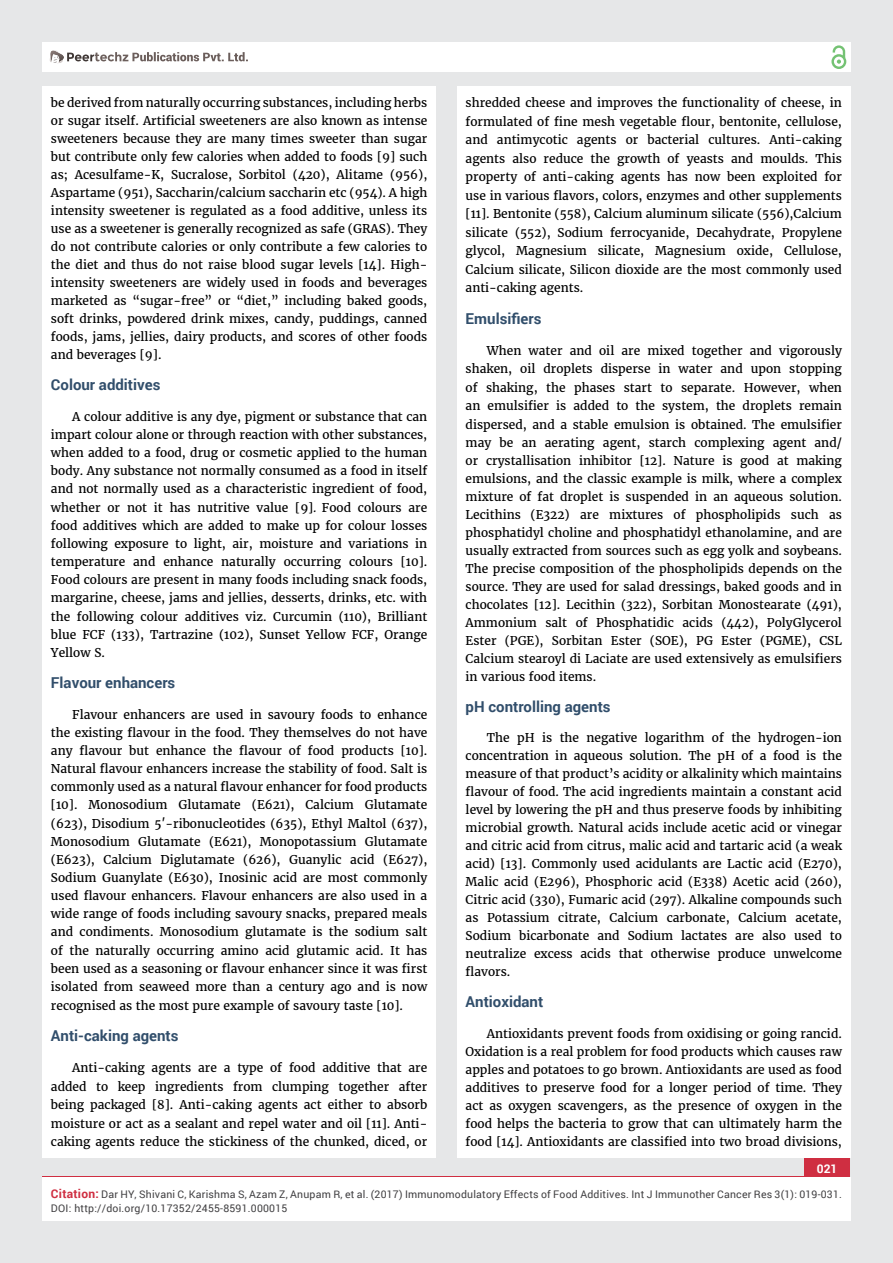
<style>
.page{position:relative;width:893px;height:1263px;background:#e6e7e8}
.page>*{position:absolute;margin:0;border:0;box-sizing:border-box;transform-origin:0 0}
.t1{font:700 15px "Roboto";color:#314e6b}
.t2{font:12px/18.1px "Merriweather";color:#000;text-align:justify}
.t3{font:700 12px "Roboto";color:#fff}
.t4{font:10.5px/13.5px "Roboto";letter-spacing:.02em;color:#414042}
.s1{font-style:italic}
.s2{font-weight:700;font-size:12px;color:#cf2e41}
</style>
<div class="page">
<div style="left:42px;top:43px;width:808px;height:29px;background:#fff"></div>
<div style="left:831px;top:54px;width:15px;height:15px;border:2px solid #74c273;border-radius:50%"></div>
<svg style="left:831px;top:45px;width:15px;height:19px"></svg>
<div style="left:804px;top:1157px;width:46px;height:43px;background:#cf2e41"></div>
<svg style="left:49px;top:50px;width:199px;height:14px"></svg>
<div style="left:42px;top:1177px;width:808px;height:43px;background:#fff"></div>
<div style="left:42px;top:87px;width:394px;height:1071px;background:#fff"></div>
<div style="left:457px;top:87px;width:393px;height:1071px;background:#fff"></div>
<p class="t2" style="left:51px;top:94px;width:378px">be derived from naturally occurring substances, including herbs or sugar itself. Artificial sweeteners are also known as intense sweeteners because they are many times sweeter than sugar but contribute only few calories when added to foods [9] such as; Acesulfame-K, Sucralose, Sorbitol (420), Alitame (956), Aspartame (951), Saccharin/calcium saccharin etc (954). A high intensity sweetener is regulated as a food additive, unless its use as a sweetener is generally recognized as safe (GRAS). They do not contribute calories or only contribute a few calories to the diet and thus do not raise blood sugar levels [14]. High&shy;intensity sweeteners are widely used in foods and beverages marketed as “sugar-free” or “diet,” including baked goods, soft drinks, powdered drink mixes, candy, puddings, canned foods, jams, jellies, dairy products, and scores of other foods and beverages [9].</p>
<p class="t1" style="left:51px;top:374px;width:111px">Colour additives</p>
<p class="t2" style="left:51px;top:408px;width:378px;text-indent:21px">A colour additive is any dye, pigment or substance that can impart colour alone or through reaction with other substances, when added to a food, drug or cosmetic applied to the human body. Any substance not normally consumed as a food in itself and not normally used as a characteristic ingredient of food, whether or not it has nutritive value [9]<span class="s1">.</span> Food colours are food additives which are added to make up for colour losses following exposure to light, air, moisture and variations in temperature and enhance naturally occurring colours [10].<br>Food colours are present in many foods including snack foods, margarine, cheese, jams and jellies, desserts, drinks, etc. with the following colour additives viz. Curcumin (110), Brilliant blue FCF (133), Tartrazine (102), Sunset Yellow FCF, Orange Yellow S.</p>
<p class="t1" style="left:51px;top:672px;width:126px">Flavour enhancers</p>
<p class="t2" style="left:51px;top:705px;width:378px;text-indent:21px">Flavour enhancers are used in savoury foods to enhance the existing flavour in the food. They themselves do not have any flavour but enhance the flavour of food products [10].<br>Natural flavour enhancers increase the stability of food. Salt is commonly used as a natural flavour enhancer for food products [10]. Monosodium Glutamate (E621), Calcium Glutamate (623), Disodium 5′-ribonucleotides (635), Ethyl Maltol (637), Monosodium Glutamate (E621), Monopotassium Glutamate (E623), Calcium Diglutamate (626), Guanylic acid (E627), Sodium Guanylate (E630), Inosinic acid are most commonly used flavour enhancers. Flavour enhancers are also used in a wide range of foods including savoury snacks, prepared meals and condiments. Monosodium glutamate is the sodium salt of the naturally occurring amino acid glutamic acid. It has been used as a seasoning or flavour enhancer since it was first isolated from seaweed more than a century ago and is now recognised as the most pure example of savoury taste [10].</p>
<p class="t1" style="left:51px;top:1025px;width:129px">Anti-caking agents</p>
<p class="t2" style="left:51px;top:1059px;width:378px;text-indent:21px">Anti-caking agents are a type of food additive that are added to keep ingredients from clumping together after being packaged [8]. Anti-caking agents act either to absorb moisture or act as a sealant and repel water and oil [11]. Anti&shy;caking agents reduce the stickiness of the chunked, diced, or</p>
<p class="t2" style="left:466px;top:94px;width:378px">shredded cheese and improves the functionality of cheese, in formulated of fine mesh vegetable flour, bentonite, cellulose, and antimycotic agents or bacterial cultures. Anti-caking agents also reduce the growth of yeasts and moulds. This property of anti-caking agents has now been exploited for use in various flavors, colors, enzymes and other supplements [11]. Bentonite (558), Calcium aluminum silicate (556),Calcium silicate (552), Sodium ferrocyanide, Decahydrate, Propylene glycol, Magnesium silicate, Magnesium oxide, Cellulose, Calcium silicate, Silicon dioxide are the most commonly used anti-caking agents.</p>
<p class="t1" style="left:466px;top:308px;width:77px">Emulsifiers</p>
<p class="t2" style="left:466px;top:342px;width:378px;text-indent:21px">When water and oil are mixed together and vigorously shaken, oil droplets disperse in water and upon stopping of shaking, the phases start to separate. However, when an emulsifier is added to the system, the droplets remain dispersed, and a stable emulsion is obtained. The emulsifier may be an aerating agent, starch complexing agent and/ or crystallisation inhibitor [12]. Nature is good at making emulsions, and the classic example is milk, where a complex mixture of fat droplet is suspended in an aqueous solution.<br>Lecithins (E322) are mixtures of phospholipids such as phosphatidyl choline and phosphatidyl ethanolamine, and are usually extracted from sources such as egg yolk and soybeans.<br>The precise composition of the phospholipids depends on the source. They are used for salad dressings, baked goods and in chocolates [12]. Lecithin (322), Sorbitan Monostearate (491), Ammonium salt of Phosphatidic acids (442), PolyGlycerol Ester (PGE), Sorbitan Ester (SOE), PG Ester (PGME), CSL Calcium stearoyl di Laciate are used extensively as emulsifiers in various food items.</p>
<p class="t1" style="left:466px;top:696px;width:147px">pH controlling agents</p>
<p class="t2" style="left:466px;top:729px;width:378px;text-indent:21px">The pH is the negative logarithm of the hydrogen-ion concentration in aqueous solution. The pH of a food is the measure of that product’s acidity or alkalinity which maintains flavour of food. The acid ingredients maintain a constant acid level by lowering the pH and thus preserve foods by inhibiting microbial growth. Natural acids include acetic acid or vinegar and citric acid from citrus, malic acid and tartaric acid (a weak acid) [13]. Commonly used acidulants are Lactic acid (E270), Malic acid (E296), Phosphoric acid (E338) Acetic acid (260), Citric acid (330), Fumaric acid (297). Alkaline compounds such as Potassium citrate, Calcium carbonate, Calcium acetate, Sodium bicarbonate and Sodium lactates are also used to neutralize excess acids that otherwise produce unwelcome flavors.</p>
<p class="t1" style="left:466px;top:992px;width:79px">Antioxidant</p>
<p class="t2" style="left:466px;top:1025px;width:378px;text-indent:21px">Antioxidants prevent foods from oxidising or going rancid.<br>Oxidation is a real problem for food products which causes raw apples and potatoes to go brown. Antioxidants are used as food additives to preserve food for a longer period of time. They act as oxygen scavengers, as the presence of oxygen in the food helps the bacteria to grow that can ultimately harm the food [14]. Antioxidants are classified into two broad divisions,</p>
<p class="t3" style="left:817px;top:1161px;width:22px">021</p>
<p class="t4" style="left:51px;top:1188px;width:792px"><span class="s2">Citation:</span> Dar HY, Shivani C, Karishma S, Azam Z, Anupam R, et al. (2017) Immunomodulatory Effects of Food Additives. Int J Immunother Cancer Res 3(1): 019-031.<br>DOI: http://doi.org/10.17352/2455-8591.000015</p>
</div>
